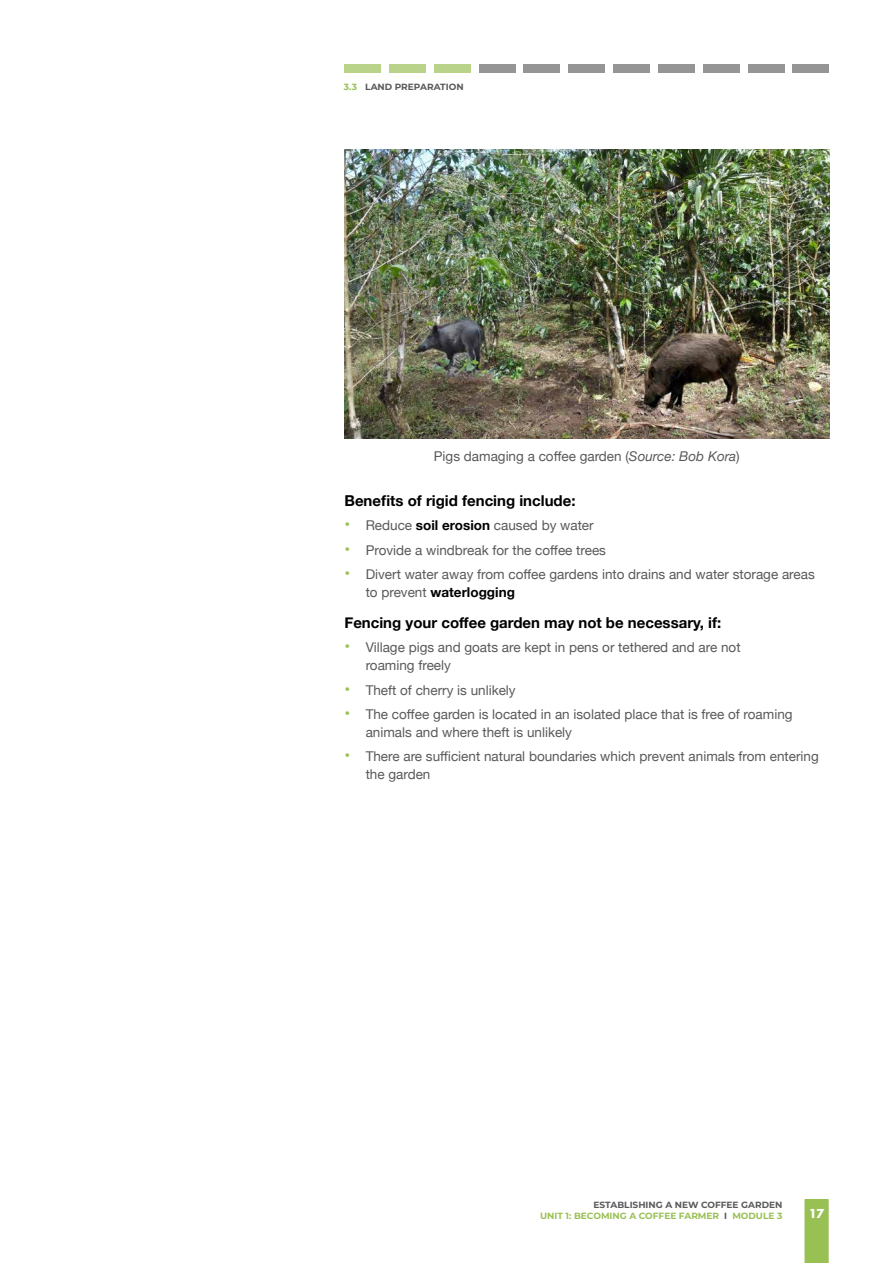
<style>
.page{position:relative;width:893px;height:1263px;background:#fff}
.page>*{position:absolute;margin:0;border:0;box-sizing:border-box;transform-origin:0 0}
.HD{font:700 15px "Helvetica Neue";color:#000}
.Body{font:13.5px/18px "Helvetica Neue";color:#58595b}
.t1{font:700 12px "Futura";color:#fff}
.t2{font:700 9px/10.8px "Montserrat";color:#99c053;text-align:right}
.t3{font:700 9px "Montserrat";color:#58595b}
.s1{color:#99c053}
.s2{font-style:italic}
.s3{font-weight:700;font-size:16.5px;color:#99c053}
.s4{font-weight:700;color:#000}
.s5{color:#58595b}
</style>
<div class="page">
<svg style="left:804px;top:1199px;width:25px;height:64px;background:#9cc258"></svg>
<div style="left:344px;top:64px;width:37px;height:8px;background:#b9d48a"></div>
<div style="left:389px;top:64px;width:37px;height:8px;background:#b9d48a"></div>
<div style="left:434px;top:64px;width:37px;height:8px;background:#b9d48a"></div>
<div style="left:479px;top:64px;width:37px;height:8px;background:#959595"></div>
<div style="left:658px;top:64px;width:37px;height:8px;background:#959595"></div>
<div style="left:524px;top:64px;width:36px;height:8px;background:#959595"></div>
<div style="left:703px;top:64px;width:36px;height:8px;background:#959595"></div>
<div style="left:568px;top:64px;width:37px;height:8px;background:#959595"></div>
<div style="left:748px;top:64px;width:36px;height:8px;background:#959595"></div>
<div style="left:613px;top:64px;width:37px;height:8px;background:#959595"></div>
<div style="left:792px;top:64px;width:37px;height:8px;background:#959595"></div>
<img style="left:344px;top:149px;width:485px;height:289px">
<p class="t3" style="left:344px;top:80px;width:121px"><span class="s1">3.3</span> LAND PREPARATION</p>
<p class="Body" style="left:434px;top:448px;width:307px">Pigs damaging a coffee garden (<span class="s2">Source: Bob Kora</span>)</p>
<p class="HD" style="left:344px;top:489px;width:233px">Benefits of rigid fencing include:</p>
<p class="Body" style="left:344px;top:517px;width:251px"><span class="s3">•</span> Reduce <span class="s4">soil erosion</span> caused by water</p>
<p class="Body" style="left:344px;top:542px;width:263px"><span class="s3">•</span> Provide a windbreak for the coffee trees</p>
<p class="Body" style="left:366px;top:566px;width:451px;text-indent:-21px"><span class="s3">•</span> Divert water away from coffee gardens into drains and water storage areas to prevent <span class="s4">waterlogging</span></p>
<p class="HD" style="left:344px;top:611px;width:378px">Fencing your coffee garden may not be necessary, if:</p>
<p class="Body" style="left:366px;top:639px;width:376px;text-indent:-21px"><span class="s3">•</span> Village pigs and goats are kept in pens or tethered and are not roaming freely</p>
<p class="Body" style="left:344px;top:681px;width:173px"><span class="s3">•</span> Theft of cherry is unlikely</p>
<p class="Body" style="left:366px;top:706px;width:428px;text-indent:-21px"><span class="s3">•</span> The coffee garden is located in an isolated place that is free of roaming animals and where theft is unlikely</p>
<p class="Body" style="left:366px;top:748px;width:455px;text-indent:-21px"><span class="s3">•</span> There are sufficient natural boundaries which prevent animals from entering the garden</p>
<p class="t2" style="left:540px;top:1199px;width:244px"><span class="s5">ESTABLISHING A NEW COFFEE GARDEN<br></span>UNIT 1: BECOMING A COFFEE FARMER <span class="s5">I</span> MODULE 3</p>
<p class="t1" style="left:809px;top:1205px;width:17px">17</p>
</div>
